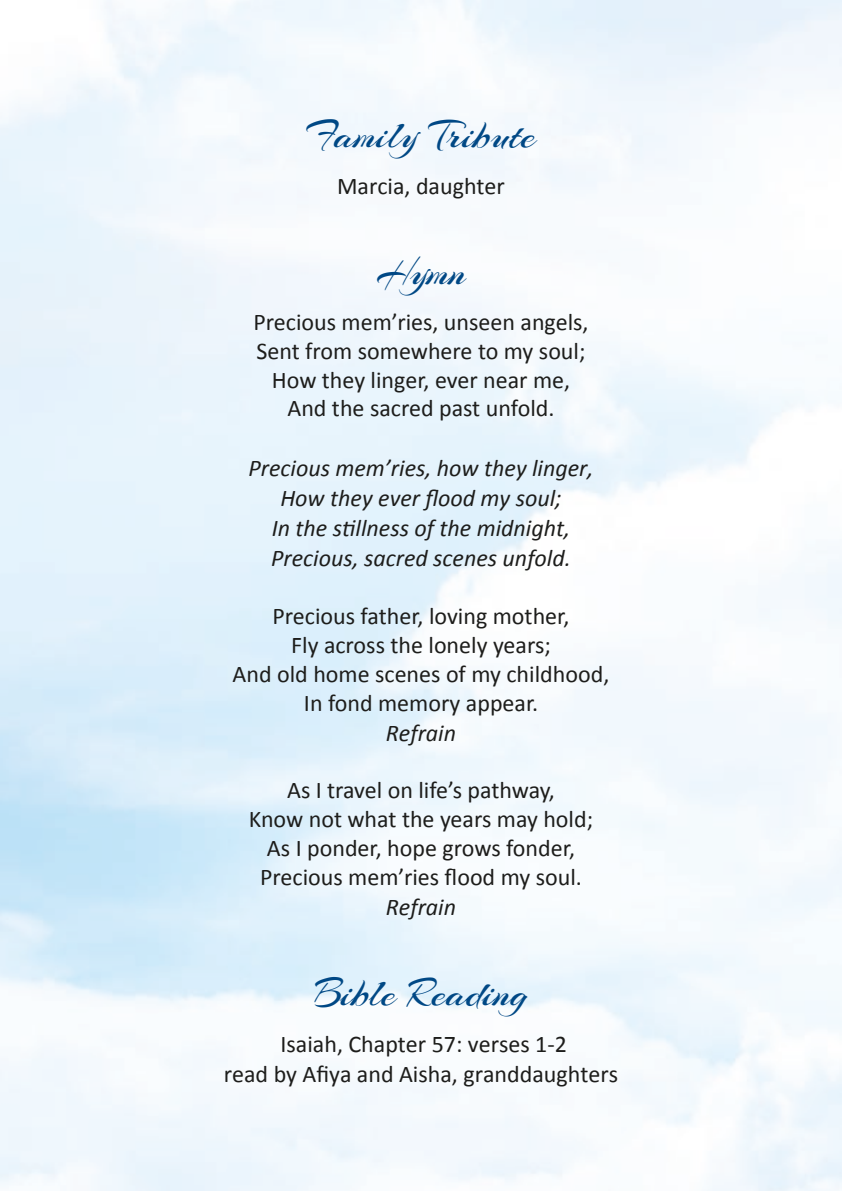
<style>
.page{position:relative;width:842px;height:1191px;background:#fff}
.page>*{position:absolute;margin:0;border:0;box-sizing:border-box;transform-origin:0 0}
.t1{font:42px "Arizonia";color:#004885}
.t2{font:24px/28.8px "Calibri";color:#1d1d1b;text-align:center}
.t3{font:italic 24px/30px "Calibri";color:#1d1d1b;text-align:center}
</style>
<div class="page">
<h1 class="t1" style="left:306px;top:109px;width:231px">Family Tribute</h1>
<p class="t2" style="left:337px;top:172px;width:169px">Marcia, daughter</p>
<h1 class="t1" style="left:376px;top:246px;width:91px">Hymn</h1>
<p class="t2" style="left:253px;top:308px;width:337px">Precious mem’ries, unseen angels,<br>Sent from somewhere to my soul;<br>How they linger, ever near me,<br>And the sacred past unfold.</p>
<p class="t3" style="left:248px;top:452px;width:346px">Precious mem’ries, how they linger,<br>How they ever flood my soul;<br>In the stillness of the midnight,<br>Precious, sacred scenes unfold.</p>
<p class="t2" style="left:233px;top:602px;width:378px">Precious father, loving mother,<br>Fly across the lonely years;<br>And old home scenes of my childhood,<br>In fond memory appear.</p>
<p class="t3" style="left:386px;top:716px;width:72px">Refrain</p>
<p class="t2" style="left:249px;top:776px;width:346px">As I travel on life’s pathway,<br>Know not what the years may hold;<br>As I ponder, hope grows fonder,<br>Precious mem’ries flood my soul.</p>
<p class="t3" style="left:386px;top:890px;width:72px">Refrain</p>
<h1 class="t1" style="left:314px;top:966px;width:216px">Bible Reading</h1>
<p class="t2" style="left:224px;top:1028px;width:396px;line-height:30px">Isaiah, Chapter 57: verses 1-2<br>read by Afiya and Aisha, granddaughters</p>
</div>
